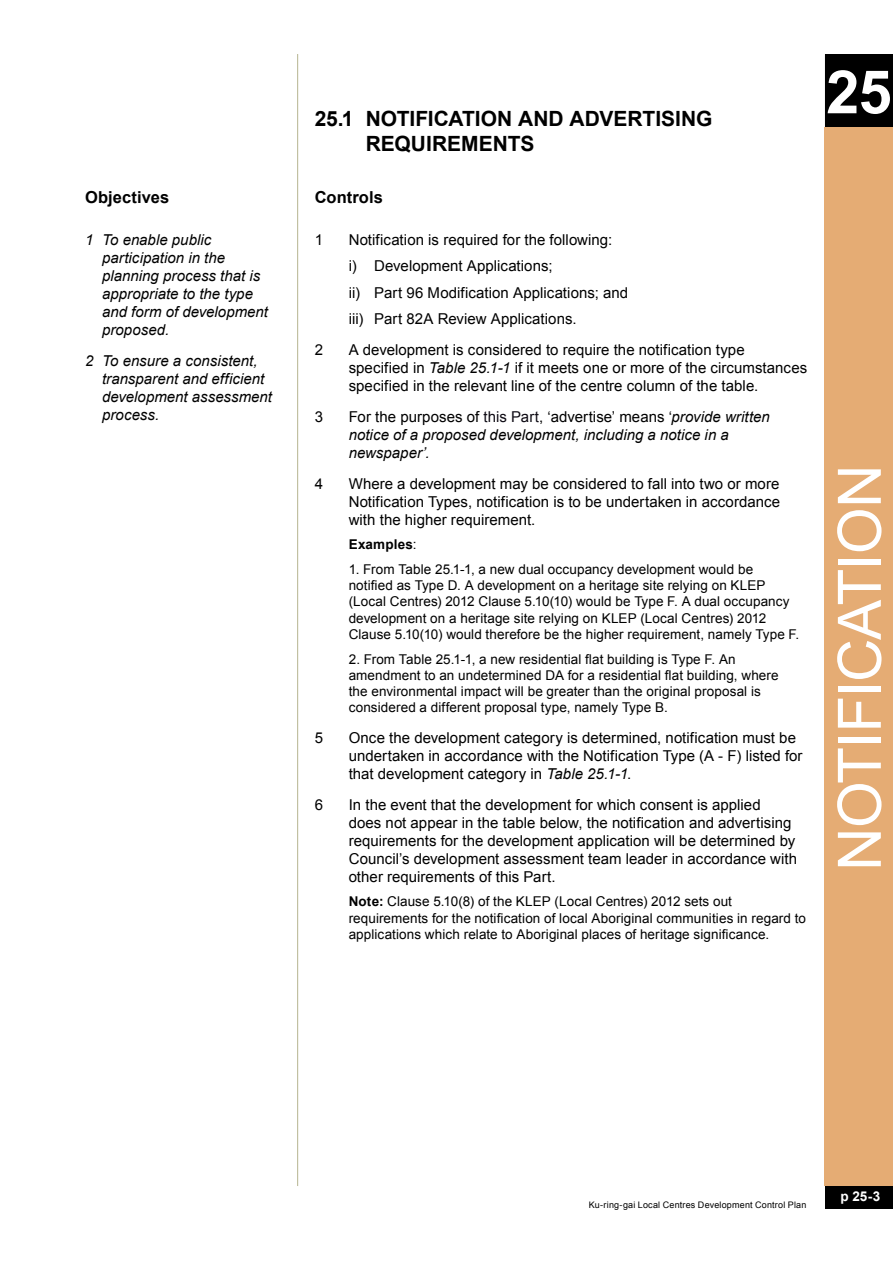
<style>
.page{position:relative;width:893px;height:1263px;background:#fff}
.page>*{position:absolute;margin:0;border:0;box-sizing:border-box;transform-origin:0 0}
.t1{font:60px "Arial";letter-spacing:-.02em;color:#fff}
.t2{font:700 60px "Arial";color:#fff}
.t3{font:700 21px/25.2px "Arial";color:#000}
.t4{font:700 16.5px "Arial";letter-spacing:.005em;color:#000}
.t5{font:15px/18px "Arial";letter-spacing:.005em;color:#000}
.t6{font:italic 15px/18px "Arial";color:#000}
.t7{font:13.5px/16.2px "Arial";letter-spacing:.005em;color:#000}
.t8{font:700 13.5px "Arial";letter-spacing:.015em;color:#000}
.t9{font:700 13.5px "Arial";color:#fff}
.t10{font:9px "Arial";letter-spacing:.02em;color:#000}
.s1{font-style:italic}
.s2{font-style:normal}
.s3{font-style:normal;color:#0e0b14}
.s4{font-weight:400}
.s5{font-weight:700}
</style>
<div class="page">
<div style="left:825px;top:54px;width:68px;height:74px;background:#000"></div>
<div style="left:825px;top:1186px;width:68px;height:23px;background:#000"></div>
<hr style="left:297px;top:54px;width:1px;height:1132px;background:#b6b491">
<div style="left:825px;top:128px;width:68px;height:1058px;background:#e5ac74"></div>
<p class="t4" style="left:85px;top:187px;width:86px">Objectives</p>
<p class="t6" style="left:102px;top:231px;width:168px;text-indent:-17px">1 To enable public participation in the planning process that is appropriate to the type and form of development proposed.</p>
<p class="t6" style="left:102px;top:351px;width:172px;text-indent:-17px">2 To ensure a consistent, transparent and efficient development assessment process.</p>
<h2 class="t3" style="left:366px;top:106px;width:348px;text-indent:-51px">25.1 NOTIFICATION AND ADVERTISING<br>REQUIREMENTS</h2>
<p class="t4" style="left:315px;top:187px;width:70px">Controls</p>
<p class="t5" style="left:315px;top:231px;width:10px">1</p>
<p class="t5" style="left:349px;top:226px;width:281px;line-height:26.5px">Notification is required for the following:<br>i) Development Applications;<br>ii) Part 96 Modification Applications; and iii) Part 82A Review Applications.</p>
<p class="t5" style="left:315px;top:341px;width:10px">2</p>
<p class="t5" style="left:349px;top:341px;width:460px">A development is considered to require the notification type specified in <span class="s1">Table 25.1-1</span> if it meets one or more of the circumstances specified in the relevant line of the centre column of the table.</p>
<p class="t5" style="left:315px;top:408px;width:10px">3</p>
<p class="t6" style="left:349px;top:408px;width:423px"><span class="s2">For the purposes of</span> <span class="s3">this Part</span><span class="s2">, ‘advertise’ means ‘</span>provide written notice of a proposed development, including a notice in a newspaper’.</p>
<p class="t5" style="left:315px;top:474px;width:10px">4</p>
<p class="t5" style="left:349px;top:474px;width:433px;text-align:justify">Where a development may be considered to fall into two or more Notification Types, notification is to be undertaken in accordance with the higher requirement.</p>
<p class="t8" style="left:349px;top:536px;width:69px">Examples<span class="s4">:</span></p>
<p class="t7" style="left:349px;top:561px;width:452px">1. From Table 25.1-1, a new dual occupancy development would be notified as Type D. A development on a heritage site relying on KLEP (Local Centres) 2012 Clause 5.10(10) would be Type F. A dual occupancy development on a heritage site relying on KLEP (Local Centres) 2012<br>Clause 5.10(10) would therefore be the higher requirement, namely Type F.</p>
<p class="t7" style="left:349px;top:651px;width:431px">2. From Table 25.1-1, a new residential flat building is Type F. An amendment to an undetermined DA for a residential flat building, where the environmental impact will be greater than the original proposal is considered a different proposal type, namely Type B.</p>
<p class="t5" style="left:315px;top:729px;width:10px">5</p>
<p class="t5" style="left:349px;top:729px;width:455px">Once the development category is determined, notification must be undertaken in accordance with the Notification Type (A - F) listed for that development category in <span class="s1">Table 25.1-1</span>.</p>
<p class="t5" style="left:315px;top:795px;width:10px">6</p>
<p class="t5" style="left:349px;top:795px;width:450px">In the event that the development for which consent is applied does not appear in the table below, the notification and advertising requirements for the development application will be determined by Council’s development assessment team leader in accordance with other requirements of this Part.</p>
<p class="t7" style="left:349px;top:894px;width:459px"><span class="s5">Note:</span> Clause 5.10(8) of the KLEP (Local Centres) 2012 sets out requirements for the notification of local Aboriginal communities in regard to applications which relate to Aboriginal places of heritage significance.</p>
<h1 class="t2" style="left:826px;top:52px;width:67px">25</h1>
<h1 class="t1" style="left:820px;top:871px;width:408px;rotate:-90deg">NOTIFICATION</h1>
<p class="t10" style="left:589px;top:1199px;width:219px">Ku-ring-gai Local Centres Development Control Plan</p>
<p class="t9" style="left:840px;top:1187px;width:42px">p 25-3</p>
</div>
